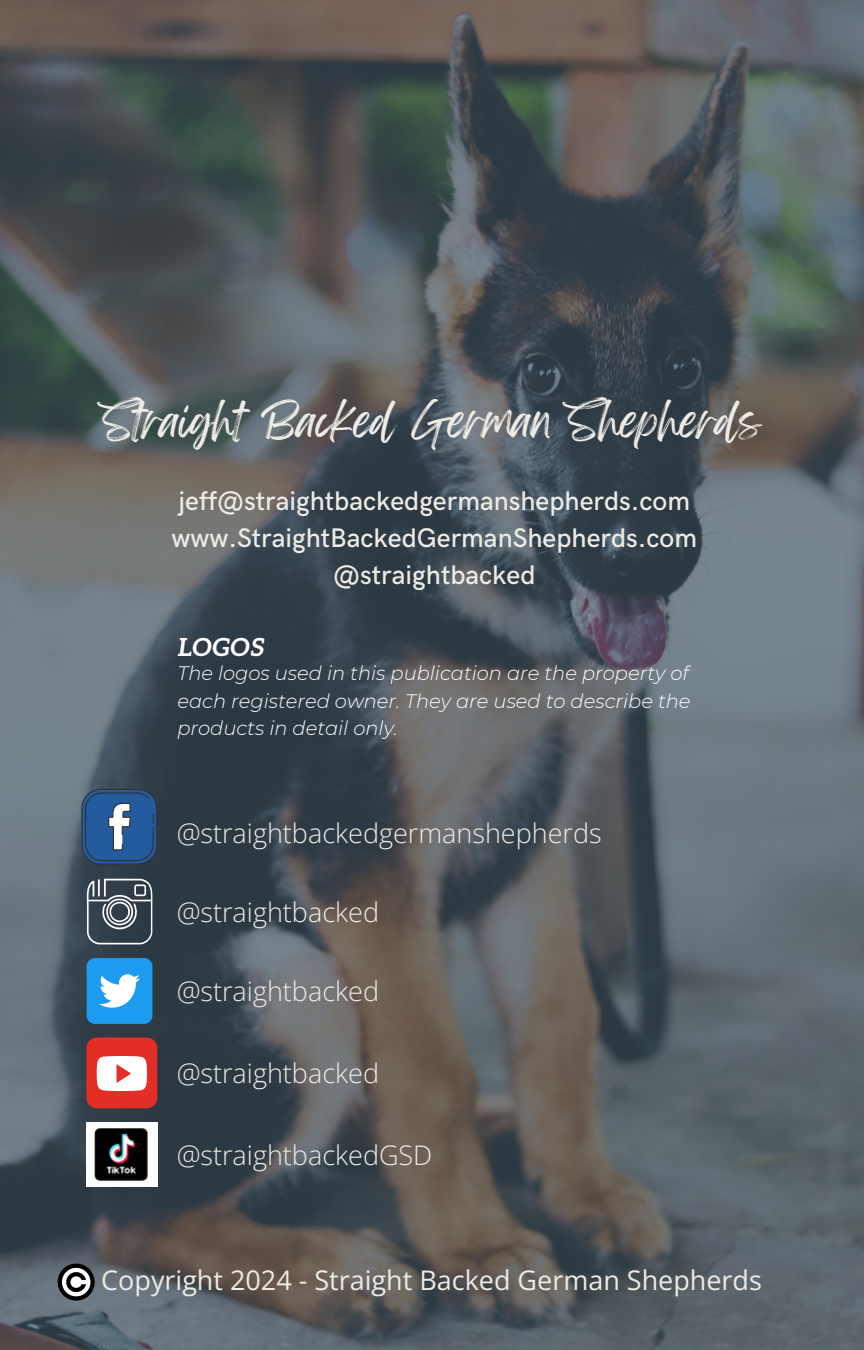
<style>
.page{position:relative;width:864px;height:1350px;background:#fff}
.page>*{position:absolute;margin:0;border:0;box-sizing:border-box;transform-origin:0 0}
.t1{font:40.27px "Feeling Passionate";color:#edebe6}
.t2{font:300 27px "Open Sans";color:#edebe6}
.t3{font:500 27px "HK Grotesk";color:#edebe6}
.t4{font:27px "Open Sans";color:#edebe6}
.t5{font:italic 700 24.97px "Aleo";letter-spacing:.015em;color:#fff}
.t6{font:italic 300 19.57px/27.7px "Montserrat";color:#fff;text-align:justify}
</style>
<div class="page">
<img style="left:0;top:0;width:864px;height:1350px">
<svg style="left:58px;top:1264px;width:37px;height:37px"></svg>
<div style="left:82px;top:789px;width:75px;height:75px;background:#235b9e;border-radius:19px"></div>
<div style="left:81px;top:789px;width:76px;height:76px;border:1px solid #333;border-radius:19px"></div>
<svg style="left:84px;top:792px;width:70px;height:70px"></svg>
<svg style="left:87px;top:879px;width:65px;height:65px;background:#5d666f"></svg>
<div style="left:87px;top:958px;width:65px;height:66px;background:#1d9bf0;border-radius:8px"></div>
<svg style="left:99px;top:974px;width:41px;height:34px"></svg>
<div style="left:86px;top:1038px;width:71px;height:70px;background:#e52d27;border-radius:11px"></div>
<svg style="left:97px;top:1056px;width:50px;height:35px;background:#fbe4e3"></svg>
<img style="left:86px;top:1122px;width:71px;height:65px">
<p class="t1" style="left:103px;top:388px;width:661px">Straight Backed German Shepherds</p>
<p class="t3" style="left:179px;top:485px;width:513px">jeff@straightbackedgermanshepherds.com</p>
<p class="t3" style="left:171px;top:522px;width:527px">www.StraightBackedGermanShepherds.com</p>
<p class="t3" style="left:333px;top:560px;width:204px">@straightbacked</p>
<p class="t5" style="left:177px;top:632px;width:89px">LOGOS</p>
<p class="t6" style="left:177px;top:659px;width:515px">The logos used in this publication are the property of each registered owner. They are used to describe the products in detail only.</p>
<p class="t2" style="left:177px;top:814px;width:427px">@straightbackedgermanshepherds</p>
<p class="t2" style="left:177px;top:893px;width:204px">@straightbacked</p>
<p class="t2" style="left:177px;top:972px;width:204px">@straightbacked</p>
<p class="t2" style="left:177px;top:1055px;width:204px">@straightbacked</p>
<p class="t2" style="left:177px;top:1136px;width:257px">@straightbackedGSD</p>
<p class="t4" style="left:101px;top:1261px;width:662px">Copyright 2024 - Straight Backed German Shepherds</p>
</div>
